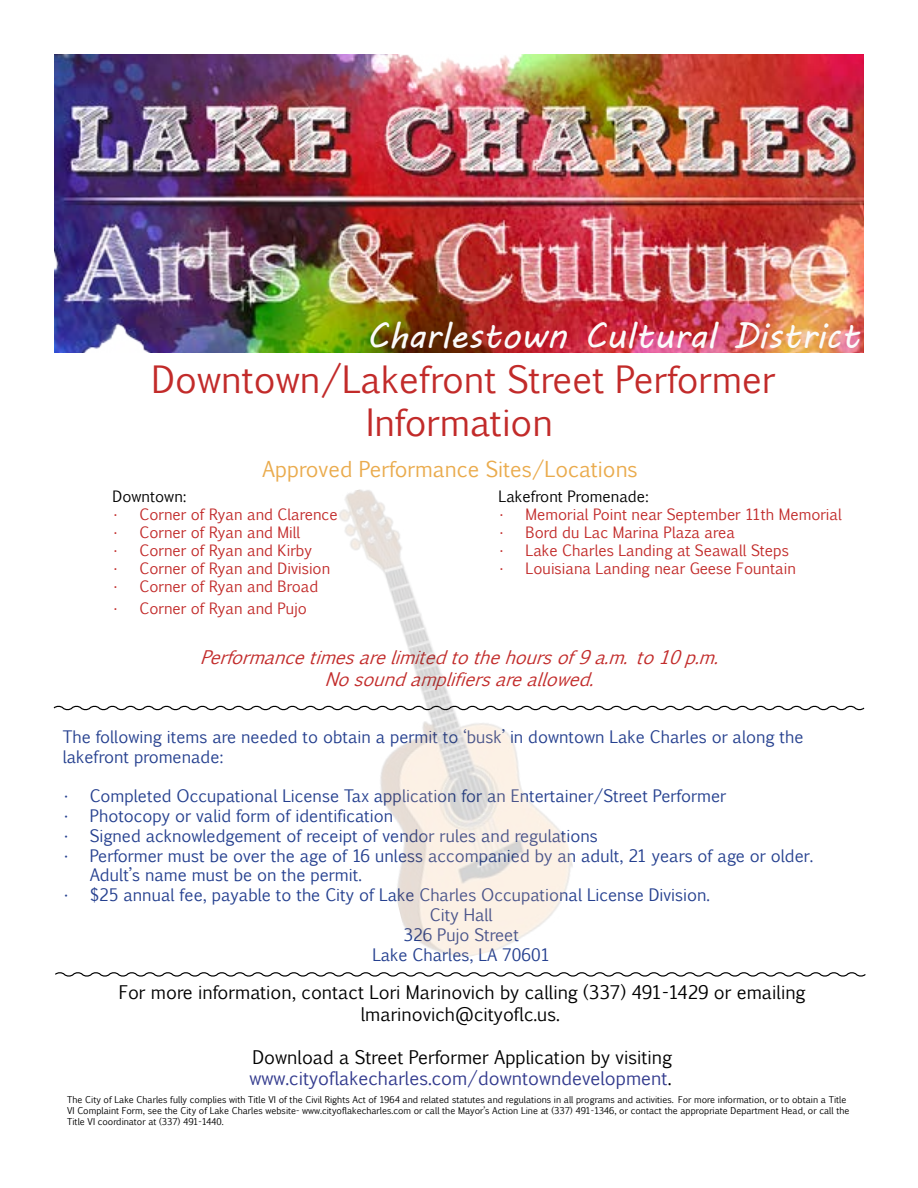
<style>
.page{position:relative;width:918px;height:1188px;background:#fff}
.page>*{position:absolute;margin:0;border:0;box-sizing:border-box;transform-origin:0 0}
.t1{font:36px/43.2px "Euphemia CAS";color:#c22b2a;text-align:center}
.t2{font:36px "MV Boli";color:#fbfbfb}
.t3{font:21px "Euphemia CAS";color:#eaab4d}
.t4{font:18px/21.6px "Euphemia CAS";color:#000;text-align:center}
.t5{font:italic 18px/21.6px "Euphemia CAS";color:#c22b2a;text-align:center}
.t6{font:16.5px/19.8px "Euphemia CAS";color:#25408f}
.t7{font:15px "Euphemia CAS";color:#c22b2a}
.t8{font:15px "Euphemia CAS";color:#000}
.t9{font:9px/10.8px "Euphemia CAS";color:#000}
.s1{color:#323a8d}
</style>
<div class="page">
<img style="left:54px;top:54px;width:810px;height:299px">
<svg style="left:53px;top:705px;width:812px;height:6px"></svg>
<svg style="left:55px;top:972px;width:811px;height:5px"></svg>
<img style="left:302px;top:489px;width:286px;height:468px">
<h1 class="t2" style="left:367px;top:311px;width:495px">Charlestown Cultural District</h1>
<h1 class="t1" style="left:151px;top:358px;width:625px">Downtown/Lakefront Street Performer<br>Information</h1>
<p class="t3" style="left:262px;top:454px;width:377px">Approved Performance Sites/Locations</p>
<p class="t8" style="left:499px;top:486px;width:152px">Lakefront Promenade:</p>
<p class="t7" style="left:499px;top:504px;width:345px">• Memorial Point near September 11th Memorial</p>
<p class="t7" style="left:499px;top:522px;width:238px">• Bord du Lac Marina Plaza area</p>
<p class="t7" style="left:499px;top:540px;width:292px">• Lake Charles Landing at Seawall Steps</p>
<p class="t7" style="left:499px;top:558px;width:299px">• Louisiana Landing near Geese Fountain</p>
<p class="t8" style="left:112px;top:486px;width:76px">Downtown:</p>
<p class="t7" style="left:112px;top:504px;width:227px">• Corner of Ryan and Clarence</p>
<p class="t7" style="left:112px;top:522px;width:189px">• Corner of Ryan and Mill</p>
<p class="t7" style="left:112px;top:540px;width:201px">• Corner of Ryan and Kirby</p>
<p class="t7" style="left:112px;top:558px;width:219px">• Corner of Ryan and Division</p>
<p class="t7" style="left:112px;top:576px;width:207px">• Corner of Ryan and Broad</p>
<p class="t7" style="left:112px;top:598px;width:196px">• Corner of Ryan and Pujo</p>
<p class="t5" style="left:200px;top:647px;width:527px">Performancetimesarelimitedtothehoursof9a.m.to10p.m.<br>Nosoundamplifiersareallowed.</p>
<p class="t6" style="left:63px;top:727px;width:742px">The following items are needed to obtain a permit to ‘busk’ in downtown Lake Charles or along the lakefront promenade:</p>
<p class="t6" style="left:63px;top:786px;width:665px">• Completed Occupational License Tax application for an Entertainer/Street Performer</p>
<p class="t6" style="left:63px;top:806px;width:332px">• Photocopy or valid form of identification</p>
<p class="t6" style="left:63px;top:826px;width:537px">• Signed acknowledgement of receipt of vendor rules and regulations</p>
<p class="t6" style="left:90px;top:845px;width:725px;text-indent:-27px">• Performer must be over the age of 16 unless accompanied by an adult, 21 years of age or older.<br>Adult’s name must be on the permit.</p>
<p class="t6" style="left:63px;top:885px;width:649px">• $25 annual fee, payable to the City of Lake Charles Occupational License Division.</p>
<p class="t6" style="left:430px;top:905px;width:64px">City Hall</p>
<p class="t6" style="left:404px;top:925px;width:117px">326 Pujo Street</p>
<p class="t6" style="left:372px;top:944px;width:179px">Lake Charles, LA 70601</p>
<p class="t4" style="left:119px;top:981px;width:688px">For more information, contact Lori Marinovich by calling (337) 491-1429 or emailing lmarinovich@cityoflc.us.</p>
<p class="t4" style="left:249px;top:1046px;width:424px;text-align:left">Download a Street Performer Application by visiting <span class="s1">www.cityoflakecharles.com/downtowndevelopment</span>.</p>
<p class="t9" style="left:67px;top:1095px;width:784px">The City of Lake Charles fully complies with Title VI of the Civil Rights Act of 1964 and related statutes and regulations in all programs and activities. For more information, or to obtain a Title<br>VI Complaint Form, see the City of Lake Charles website- www.cityoflakecharles.com or call the Mayor’s Action Line at (337) 491-1346, or contact the appropriate Department Head, or call the<br>Title VI coordinator at (337) 491-1440.</p>
</div>
